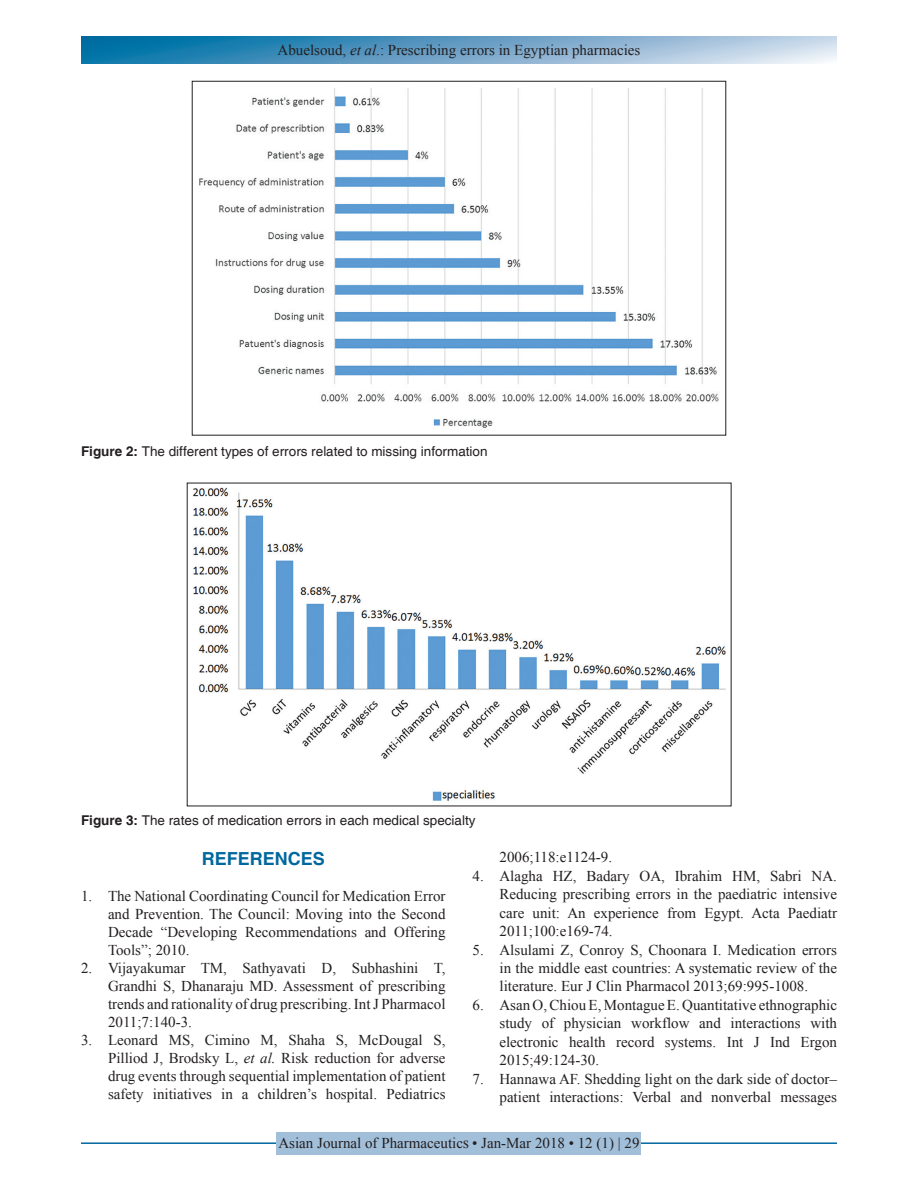
<style>
.page{position:relative;width:918px;height:1188px;background:#fff}
.page>*{position:absolute;margin:0;border:0;box-sizing:border-box;transform-origin:0 0}
.t1{font:700 18px "Helvetica";color:#00689e}
.REF{font:15px/18px "Times New Roman";color:#231f20;text-align:justify}
.FGC{font:13.5px "Helvetica";color:#231f20}
.s1{font-style:italic}
.s2{font-weight:700}
</style>
<div class="page">
<svg style="left:81px;top:37px;width:756px;height:27px;background:#6ba4c8"></svg>
<hr style="left:81px;top:1142px;width:756px;height:2px;background:#00689e">
<div style="left:277px;top:1132px;width:364px;height:22px;background:#a2bfda"></div>
<img style="left:199px;top:88px;width:520px;height:340px">
<img style="left:192px;top:487px;width:534px;height:314px">
<p class="REF" style="left:278px;top:41px;width:364px">Abuelsoud, <span class="s1">et al</span>.: Prescribing errors in Egyptian pharmacies</p>
<p class="FGC" style="left:81px;top:443px;width:408px"><span class="s2">Figure 2:</span> The different types of errors related to missing information</p>
<p class="FGC" style="left:81px;top:812px;width:396px"><span class="s2">Figure 3:</span> The rates of medication errors in each medical specialty</p>
<h1 class="t1" style="left:202px;top:848px;width:125px">REFERENCES</h1>
<p class="REF" style="left:108px;top:887px;width:339px;text-indent:-27px">1. The National Coordinating Council for Medication Error and Prevention. The Council: Moving into the Second Decade “Developing Recommendations and Offering Tools”; 2010.</p>
<p class="REF" style="left:108px;top:959px;width:339px;text-indent:-27px">2. Vijayakumar TM, Sathyavati D, Subhashini T, Grandhi S, Dhanaraju MD. Assessment of prescribing trends and rationality of drug prescribing. Int J Pharmacol 2011;7:140-3.</p>
<p class="REF" style="left:108px;top:1031px;width:339px;text-indent:-27px">3. Leonard MS, Cimino M, Shaha S, McDougal S, Pilliod J, Brodsky L, <span class="s1">et al.</span> Risk reduction for adverse drug events through sequential implementation of patient safety initiatives in a children’s hospital. Pediatrics</p>
<p class="REF" style="left:500px;top:848px;width:114px">2006;118:e1124-9.</p>
<p class="REF" style="left:500px;top:866px;width:339px;line-height:18.5px;text-indent:-27px">4. Alagha HZ, Badary OA, Ibrahim HM, Sabri NA.<br>Reducing prescribing errors in the paediatric intensive care unit: An experience from Egypt. Acta Paediatr 2011;100:e169-74.</p>
<p class="REF" style="left:500px;top:940px;width:339px;line-height:18.5px;text-indent:-27px">5. Alsulami Z, Conroy S, Choonara I. Medication errors in the middle east countries: A systematic review of the literature. Eur J Clin Pharmacol 2013;69:995-1008.</p>
<p class="REF" style="left:500px;top:995px;width:339px;line-height:18.5px;text-indent:-27px">6. Asan O, Chiou E, Montague E. Quantitative ethnographic study of physician workflow and interactions with electronic health record systems. Int J Ind Ergon 2015;49:124-30.</p>
<p class="REF" style="left:472px;top:1069px;width:366px;line-height:18.5px;text-align:right">7. Hannawa AF. Shedding light on the dark side of doctor– patient interactions: Verbal and nonverbal messages</p>
<p class="REF" style="left:278px;top:1134px;width:363px">Asian Journal of Pharmaceutics • Jan-Mar 2018 • 12 (1) | 29</p>
</div>
